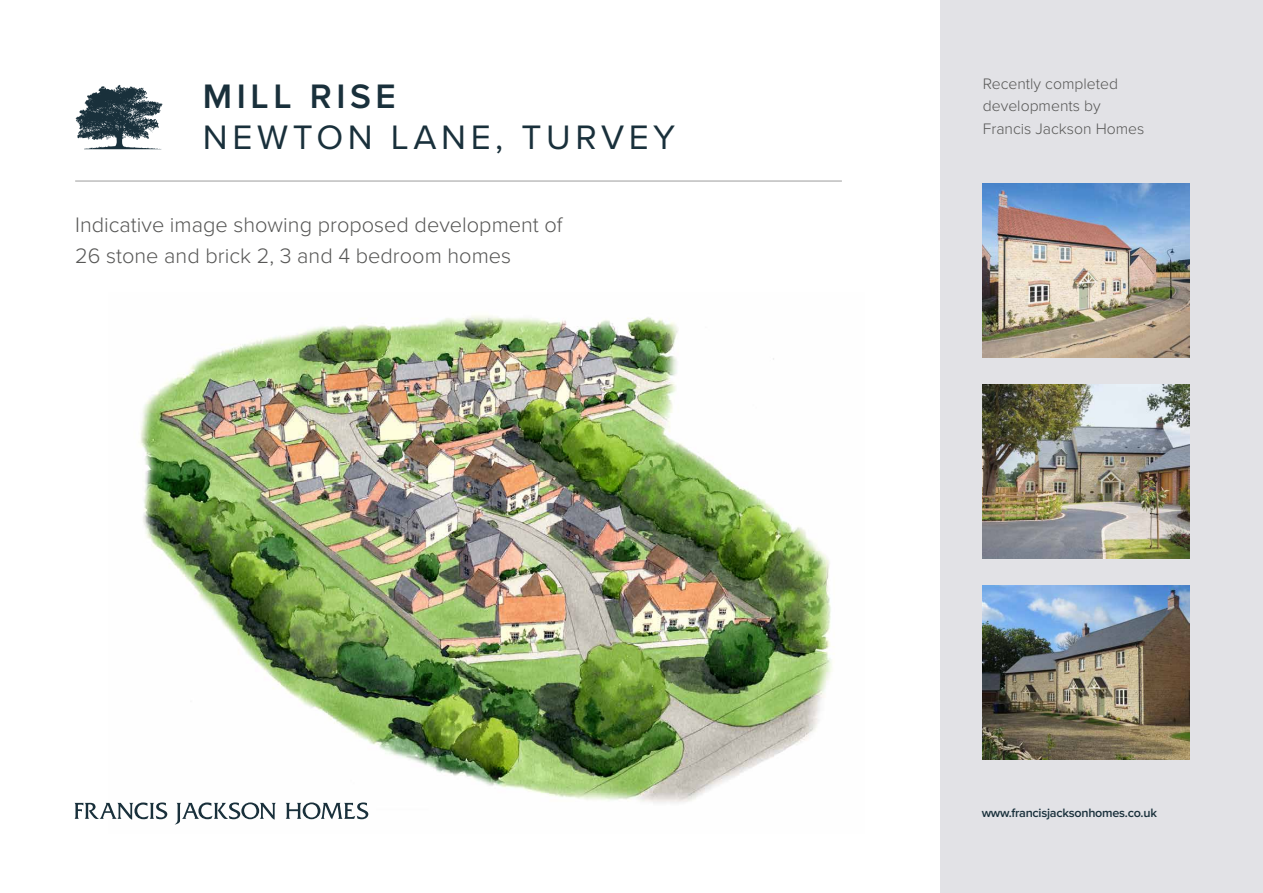
<style>
.page{position:relative;width:1263px;height:893px;background:#fff}
.page>*{position:absolute;margin:0;border:0;box-sizing:border-box;transform-origin:0 0}
.t1{font:35.17px "Proxima Nova";letter-spacing:.13em;color:#19303b}
.t2{font:600 35.17px "Proxima Nova";letter-spacing:.13em;color:#19303b}
.t3{font:300 21.75px/31px "Proxima Nova";color:#575756}
.t4{font:300 15.75px/22.6px "Proxima Nova";color:#575756}
.t5{font:600 12.6px "Proxima Nova";letter-spacing:-.02em;color:#19303b}
</style>
<div class="page">
<img style="left:140px;top:315px;width:692px;height:510px">
<div style="left:940px;top:0;width:323px;height:893px;background:#e2e2e6"></div>
<img style="left:983px;top:183px;width:206px;height:174px">
<img style="left:983px;top:384px;width:206px;height:174px">
<img style="left:983px;top:585px;width:206px;height:174px">
<svg style="left:74px;top:802px;width:93px;height:18px"></svg>
<svg style="left:175px;top:802px;width:101px;height:22px"></svg>
<svg style="left:286px;top:802px;width:82px;height:17px"></svg>
<svg style="left:76px;top:85px;width:86px;height:64px"></svg>
<hr style="left:75px;top:181px;width:767px;height:1px;background:#9d9d9c">
<h1 class="t2" style="left:203px;top:76px;width:194px">MILL RISE</h1>
<h1 class="t1" style="left:203px;top:111px;width:474px">NEWTON LANE, TURVEY</h1>
<p class="t3" style="left:75px;top:210px;width:489px">Indicative image showing proposed development of<br>26 stone and brick 2, 3 and 4 bedroom homes</p>
<p class="t4" style="left:983px;top:73px;width:163px">Recently completed developments by<br>Francis Jackson Homes</p>
<p class="t5" style="left:982px;top:806px;width:177px">www.francisjacksonhomes.co.uk</p>
</div>
